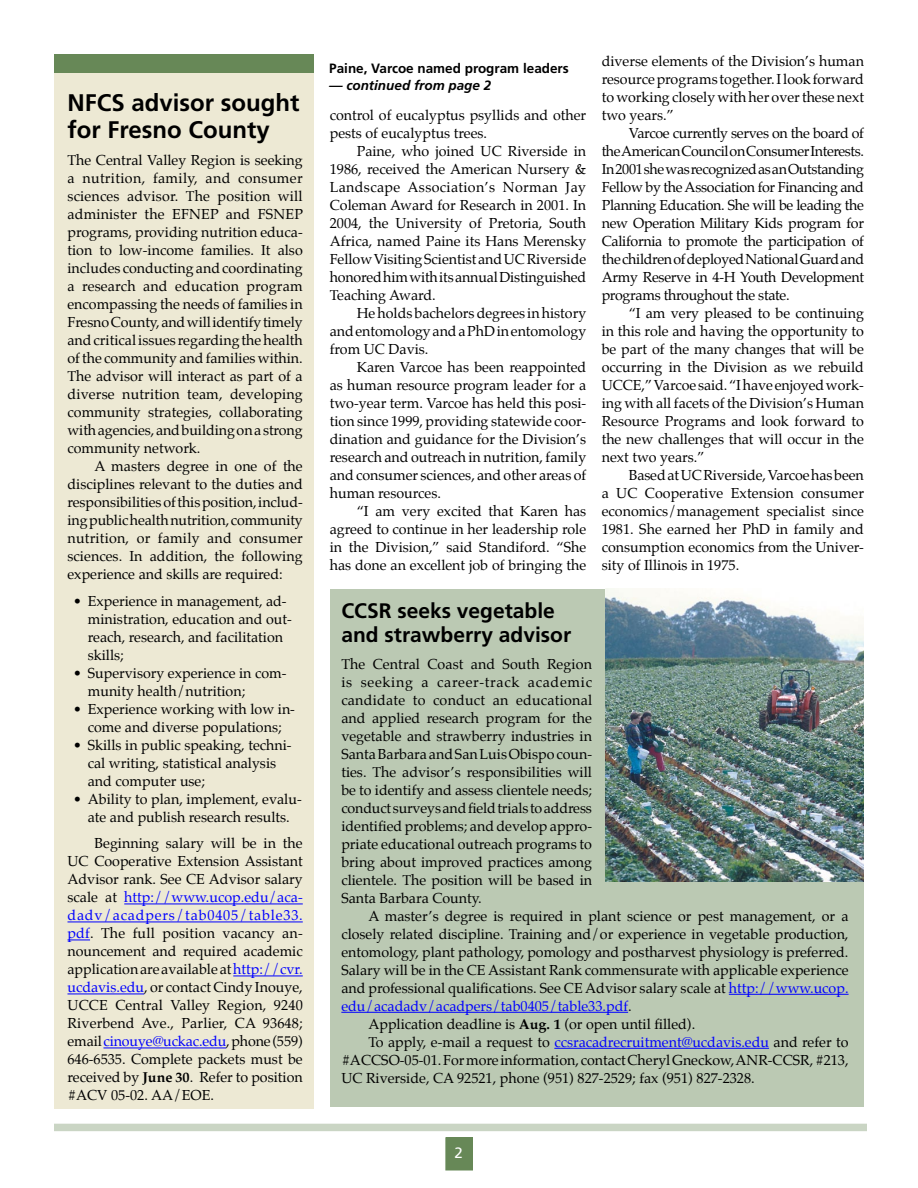
<style>
.page{position:relative;width:918px;height:1188px;background:#fff}
.page>*{position:absolute;margin:0;border:0;box-sizing:border-box;transform-origin:0 0}
.Hed16{font:700 24px/27px "Frutiger";color:#000}
.Hed14{font:700 21px/24px "Frutiger";color:#000}
.t1{font:15px "Frutiger";color:#fff}
.BodyTXT2{font:14.25px/18px "Palatino";color:#000;text-align:justify}
.BodyTXT1{font:14.25px/18px "Palatino";color:#000;text-align:justify}
.HangIndent02{font:14.25px/18px "Palatino";color:#000}
.HangIndent01{font:14.25px/18px "Palatino";color:#000}
.HangIndent03{font:14.25px/18px "Palatino";color:#000;text-align:center}
.subhed{font:700 13.5px "Frutiger";color:#000}
.subhed-2{font:italic 700 13.5px "Frutiger";color:#000}
.s1{color:#00f}
.s2{font-weight:700}
</style>
<div class="page">
<div style="left:446px;top:1138px;width:26px;height:32px;background:#678857"></div>
<div style="left:446px;top:1137px;width:27px;height:33px;border:1px solid #678857"></div>
<div style="left:54px;top:1124px;width:813px;height:7px;background:#cad5c4"></div>
<div style="left:330px;top:590px;width:534px;height:517px;background:#bbc9b3"></div>
<div style="left:54px;top:54px;width:259px;height:1055px;background:#ede9d4"></div>
<hr style="left:124px;top:904px;width:179px;height:1px;background:#00f">
<hr style="left:68px;top:922px;width:235px;height:1px;background:#00f">
<svg style="left:68px;top:940px;width:22px;height:1px"></svg>
<hr style="left:233px;top:976px;width:70px;height:1px;background:#00f">
<hr style="left:68px;top:994px;width:76px;height:1px;background:#00f">
<hr style="left:103px;top:1048px;width:123px;height:1px;background:#00f">
<hr style="left:729px;top:994px;width:120px;height:1px;background:#00f">
<hr style="left:341px;top:1012px;width:287px;height:1px;background:#00f">
<hr style="left:554px;top:1048px;width:215px;height:1px;background:#00f">
<div style="left:54px;top:54px;width:260px;height:19px;background:#678857"></div>
<img style="left:606px;top:588px;width:258px;height:294px">
<p class="Hed16" style="left:68px;top:89px;width:234px">NFCS advisor sought for Fresno County</p>
<p class="BodyTXT1" style="left:68px;top:153px;width:237px">The Central Valley Region is seeking a nutrition, family, and consumer sciences advisor. The position will administer the EFNEP and FSNEP programs, providing nutrition educa&shy;tion to low-income families. It also includes conducting and coordinating a research and education program encompassing the needs of families in Fresno County, and will identify timely and critical issues regarding the health of the community and families within.<br>The advisor will interact as part of a diverse nutrition team, developing community strategies, collaborating with agencies, and building on a strong community network.</p>
<p class="BodyTXT2" style="left:68px;top:459px;width:237px;text-indent:27px">A masters degree in one of the disciplines relevant to the duties and responsibilities of this position, includ&shy;ing public health nutrition, community nutrition, or family and consumer sciences. In addition, the following experience and skills are required:</p>
<p class="HangIndent01" style="left:88px;top:594px;width:206px;text-indent:-15px">• Experience in management, ad&shy;ministration, education and out&shy;reach, research, and facilitation skills;</p>
<p class="HangIndent02" style="left:88px;top:666px;width:200px;text-indent:-15px">• Supervisory experience in com&shy;munity health/nutrition;</p>
<p class="HangIndent02" style="left:73px;top:702px;width:223px;text-align:center">• Experience working with low in&shy;come and diverse populations;</p>
<p class="HangIndent02" style="left:88px;top:738px;width:205px;text-indent:-15px">• Skills in public speaking, techni&shy;cal writing, statistical analysis and computer use;</p>
<p class="HangIndent03" style="left:73px;top:792px;width:230px">• Ability to plan, implement, evalu&shy;ate and publish research results.</p>
<p class="BodyTXT2" style="left:68px;top:836px;width:237px;text-indent:27px">Beginning salary will be in the UC Cooperative Extension Assistant Advisor rank. See CE Advisor salary scale at <span class="s1">http://www.ucop.edu/aca&shy;dadv/acadpers/tab0405/table33. pdf</span>. The full position vacancy an&shy;nouncement and required academic application are available at <span class="s1">http://cvr. ucdavis.edu</span>, or contact Cindy Inouye, UCCE Central Valley Region, 9240<br>Riverbend Ave., Parlier, CA 93648; email <span class="s1">cinouye@uckac.edu</span>, phone (559)<br>646-6535. Complete packets must be received by <span class="s2">June 30</span>. Refer to position #ACV 05-02. AA/EOE.</p>
<p class="subhed" style="left:329px;top:60px;width:241px">Paine, Varcoe named program leaders</p>
<p class="subhed-2" style="left:329px;top:77px;width:164px">— continued from page 2</p>
<p class="BodyTXT2" style="left:330px;top:107px;width:258px">control of eucalyptus psyllids and other pests of eucalyptus trees.</p>
<p class="BodyTXT2" style="left:330px;top:143px;width:258px;text-indent:27px">Paine, who joined UC Riverside in 1986, received the American Nursery &amp; Landscape Association’s Norman Jay Coleman Award for Research in 2001. In 2004, the University of Pretoria, South Africa, named Paine its Hans Merensky Fellow Visiting Scientist and UC Riverside honored him with its annual Distinguished Teaching Award.</p>
<p class="BodyTXT2" style="left:330px;top:305px;width:258px;text-indent:27px">He holds bachelors degrees in history and entomology and a PhD in entomology from UC Davis.</p>
<p class="BodyTXT2" style="left:330px;top:359px;width:258px;text-indent:27px">Karen Varcoe has been reappointed as human resource program leader for a two-year term. Varcoe has held this posi&shy;tion since 1999, providing statewide coor&shy;dination and guidance for the Division’s research and outreach in nutrition, family and consumer sciences, and other areas of human resources.</p>
<p class="BodyTXT2" style="left:330px;top:503px;width:258px;text-indent:27px">“I am very excited that Karen has agreed to continue in her leadership role in the Division,” said Standiford. “She has done an excellent job of bringing the</p>
<p class="BodyTXT2" style="left:602px;top:53px;width:264px">diverse elements of the Division’s human resource programs together. I look forward to working closely with her over these next two years.”</p>
<p class="BodyTXT2" style="left:602px;top:125px;width:264px;text-indent:27px">Varcoe currently serves on the board of the American Council on Consumer Interests.<br>In 2001she was recognized as an Outstanding Fellow by the Association for Financing and Planning Education. She will be leading the new Operation Military Kids program for California to promote the participation of the children of deployed National Guard and Army Reserve in 4-H Youth Development programs throughout the state.</p>
<p class="BodyTXT2" style="left:602px;top:305px;width:264px;text-indent:27px">“I am very pleased to be continuing in this role and having the opportunity to be part of the many changes that will be occurring in the Division as we rebuild UCCE,” Varcoe said. “I have enjoyed work&shy;ing with all facets of the Division’s Human Resource Programs and look forward to the new challenges that will occur in the next two years.”</p>
<p class="BodyTXT2" style="left:602px;top:467px;width:264px;text-indent:27px">Based at UC Riverside, Varcoe has been a UC Cooperative Extension consumer economics/management specialist since 1981. She earned her PhD in family and consumption economics from the Univer&shy;sity of Illinois in 1975.</p>
<p class="Hed14" style="left:341px;top:598px;width:231px">CCSR seeks vegetable and strawberry advisor</p>
<p class="BodyTXT1" style="left:341px;top:656px;width:252px">The Central Coast and South Region is seeking a career-track academic candidate to conduct an educational and applied research program for the vegetable and strawberry industries in Santa Barbara and San Luis Obispo coun&shy;ties. The advisor’s responsibilities will be to identify and assess clientele needs; conduct surveys and field trials to address identified problems; and develop appro&shy;priate educational outreach programs to bring about improved practices among clientele. The position will be based in Santa Barbara County.</p>
<p class="BodyTXT2" style="left:341px;top:908px;width:509px;text-indent:27px">A master’s degree is required in plant science or pest management, or a closely related discipline. Training and/or experience in vegetable production, entomology, plant pathology, pomology and postharvest physiology is preferred.<br>Salary will be in the CE Assistant Rank commensurate with applicable experience and professional qualifications. See CE Advisor salary scale at <span class="s1">http://www.ucop. edu/acadadv/acadpers/tab0405/table33.pdf</span>.</p>
<p class="BodyTXT2" style="left:368px;top:1016px;width:328px">Application deadline is <span class="s2">Aug. 1</span> (or open until filled).</p>
<p class="BodyTXT2" style="left:341px;top:1034px;width:509px;text-indent:27px">To apply, e-mail a request to <span class="s1">ccsracadrecruitment@ucdavis.edu</span> and refer to #ACCSO-05-01. For more information, contact Cheryl Gneckow, ANR-CCSR, #213, UC Riverside, CA 92521, phone (951) 827-2529; fax (951) 827-2328.</p>
<p class="t1" style="left:454px;top:1144px;width:10px">2</p>
</div>
